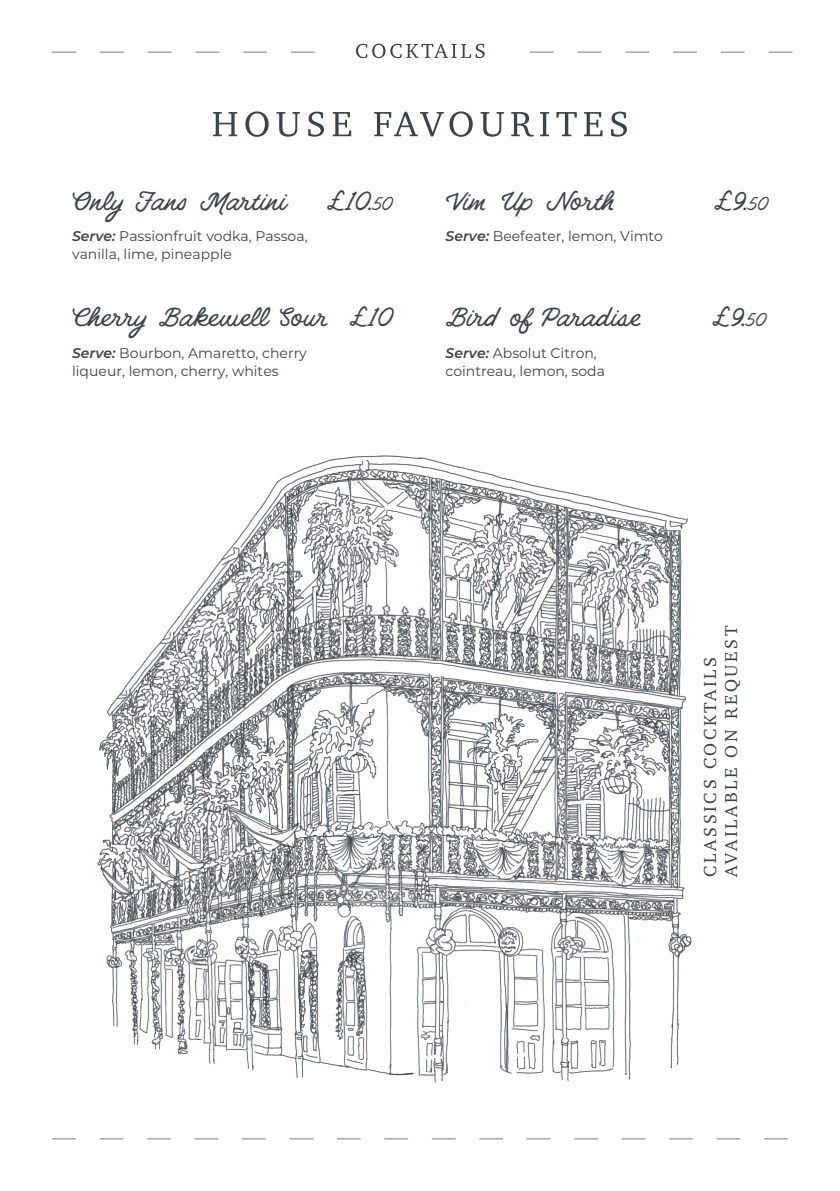
<style>
.page{position:relative;width:840px;height:1191px;background:#fff}
.page>*{position:absolute;margin:0;border:0;box-sizing:border-box;transform-origin:0 0}
.t1{font:34px "Gilly";color:#3c4349}
.t2{font:17.6px/21.2px "Charter";letter-spacing:.15em;color:#3c4249}
.Name_of_Dish{font:14px/18px "Montserrat";color:#3c4349}
.s1{font-size:24px}
.s2{font-weight:600;font-style:italic}
</style>
<div class="page">
<svg style="left:52px;top:1138px;width:735px;height:1px"></svg>
<img style="left:97px;top:455px;width:594px;height:627px">
<svg style="left:213px;top:111px;width:413px;height:26px"></svg>
<svg style="left:52px;top:44px;width:740px;height:14px"></svg>
<p class="t1" style="left:72px;top:180px;width:215px">Only Fans Martini</p>
<p class="t1" style="left:328px;top:180px;width:66px">£10.<span class="s1">50</span></p>
<p class="Name_of_Dish" style="left:72px;top:227px;width:237px"><span class="s2">Serve:</span> Passionfruit vodka, Passoa, vanilla, lime, pineapple</p>
<p class="t1" style="left:72px;top:297px;width:322px">Cherry Bakewell Sour £10</p>
<p class="Name_of_Dish" style="left:72px;top:343px;width:236px"><span class="s2">Serve:</span> Bourbon, Amaretto, cherry liqueur, lemon, cherry, whites</p>
<p class="t1" style="left:445px;top:180px;width:170px">Vim Up North</p>
<p class="t1" style="left:715px;top:180px;width:54px">£9.<span class="s1">50</span></p>
<p class="Name_of_Dish" style="left:445px;top:227px;width:219px"><span class="s2">Serve:</span> Beefeater, lemon, Vimto</p>
<p class="t1" style="left:445px;top:297px;width:196px">Bird of Paradise</p>
<p class="t1" style="left:713px;top:297px;width:54px">£9.<span class="s1">50</span></p>
<p class="Name_of_Dish" style="left:445px;top:343px;width:161px"><span class="s2">Serve:</span> Absolut Citron, cointreau, lemon, soda</p>
<p class="t2" style="left:698px;top:876px;width:252px;rotate:-90deg">CLASSICS COCKTAILS<br>AVAILABLE ON REQUEST</p>
</div>
